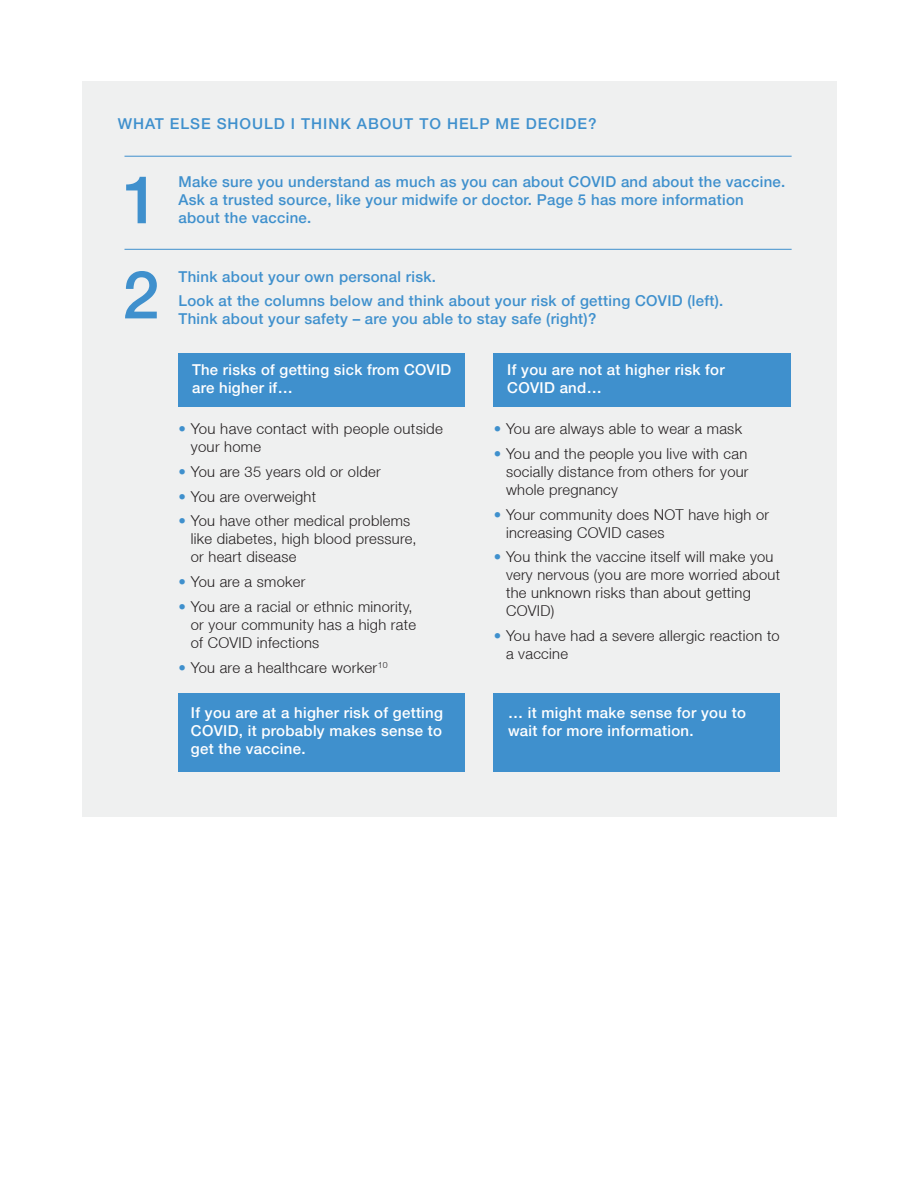
<style>
.page{position:relative;width:918px;height:1188px;background:#fff}
.page>*{position:absolute;margin:0;border:0;box-sizing:border-box;transform-origin:0 0}
.t1{font:500 66.45px "Helvetica Neue LT";color:#3f90cd}
.t2{font:300 15px/18px "Helvetica Neue LT";letter-spacing:.02em;color:#231f20}
.t3{font:500 15px/18px "Helvetica Neue LT";letter-spacing:.02em;color:#3f90cd}
.t4{font:500 15px/18px "Helvetica Neue LT";letter-spacing:.02em;color:#fff}
.t5{font:500 15px "Helvetica Neue LT";letter-spacing:.06em;color:#3f90cd}
.s1{color:#3f90cd}
</style>
<div class="page">
<div style="left:82px;top:81px;width:755px;height:735px;background:#eff0f0"></div>
<hr style="left:124px;top:249px;width:668px;height:1px;background:#3f90cd">
<hr style="left:124px;top:156px;width:668px;height:1px;background:#3f90cd">
<div style="left:178px;top:693px;width:287px;height:78px;background:#3f90cd"></div>
<div style="left:494px;top:693px;width:286px;height:78px;background:#3f90cd"></div>
<div style="left:178px;top:353px;width:287px;height:54px;background:#3f90cd"></div>
<div style="left:494px;top:353px;width:297px;height:54px;background:#3f90cd"></div>
<p class="t5" style="left:118px;top:114px;width:480px">WHAT ELSE SHOULD I THINK ABOUT TO HELP ME DECIDE?</p>
<p class="t1" style="left:123px;top:160px;width:38px">1</p>
<p class="t1" style="left:122px;top:255px;width:38px">2</p>
<p class="t3" style="left:178px;top:173px;width:608px">Make sure you understand as much as you can about COVID and about the vaccine.<br>Ask a trusted source, like your midwife or doctor. Page 5 has more information about the vaccine.</p>
<p class="t3" style="left:178px;top:267px;width:259px">Think about your own personal risk.</p>
<p class="t3" style="left:178px;top:292px;width:546px">Look at the columns below and think about your risk of getting COVID (left).<br>Think about your safety – are you able to stay safe (right)?</p>
<p class="t4" style="left:192px;top:361px;width:261px">The risks of getting sick from COVID are higher if…</p>
<p class="t4" style="left:507px;top:361px;width:219px">If you are not at higher risk for<br>COVID and…</p>
<p class="t2" style="left:191px;top:420px;width:254px;text-indent:-12px"><span class="s1">•</span> You have contact with people outside your home</p>
<p class="t2" style="left:178px;top:462px;width:204px"><span class="s1">•</span> You are 35 years old or older</p>
<p class="t2" style="left:178px;top:487px;width:139px"><span class="s1">•</span> You are overweight</p>
<p class="t2" style="left:191px;top:512px;width:227px;text-indent:-12px"><span class="s1">•</span> You have other medical problems like diabetes, high blood pressure, or heart disease</p>
<p class="t2" style="left:178px;top:573px;width:128px"><span class="s1">•</span> You are a smoker</p>
<p class="t2" style="left:191px;top:597px;width:227px;text-indent:-12px"><span class="s1">•</span> You are a racial or ethnic minority, or your community has a high rate of COVID infections</p>
<p class="t2" style="left:178px;top:658px;width:211px"><span class="s1">•</span> You are a healthcare worker<sup>10</sup></p>
<p class="t4" style="left:191px;top:703px;width:254px;text-align:justify">If you are at a higher risk of getting COVID, it probably makes sense to get the vaccine.</p>
<p class="t2" style="left:494px;top:420px;width:250px"><span class="s1">•</span> You are always able to wear a mask</p>
<p class="t2" style="left:506px;top:444px;width:244px;text-align:justify;text-indent:-12px"><span class="s1">•</span> You and the people you live with can socially distance from others for your whole pregnancy</p>
<p class="t2" style="left:506px;top:505px;width:265px;text-indent:-12px"><span class="s1">•</span> Your community does NOT have high or increasing COVID cases</p>
<p class="t2" style="left:506px;top:548px;width:276px;text-indent:-12px"><span class="s1">•</span> You think the vaccine itself will make you very nervous (you are more worried about the unknown risks than about getting<br>COVID)</p>
<p class="t2" style="left:506px;top:627px;width:275px;text-indent:-12px"><span class="s1">•</span> You have had a severe allergic reaction to a vaccine</p>
<p class="t4" style="left:508px;top:703px;width:239px">… it might make sense for you to wait for more information.</p>
</div>
